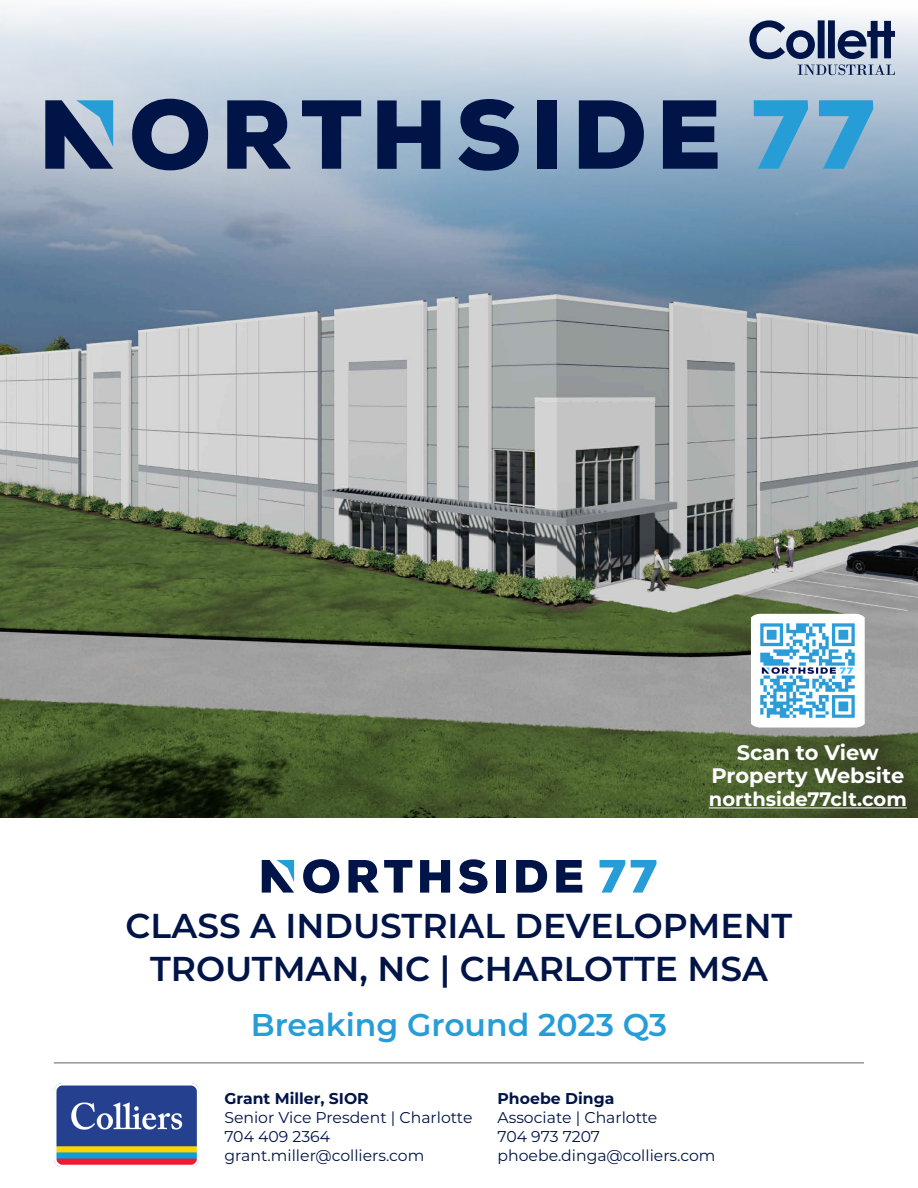
<style>
.page{position:relative;width:918px;height:1188px;background:#fff}
.page>*{position:absolute;margin:0;border:0;box-sizing:border-box;transform-origin:0 0}
.t1{font:600 34.5px "Montserrat";color:#001447}
.t2{font:600 31.5px "Montserrat";color:#279dd8}
.t3{font:700 21px "Montserrat";color:#fff}
.t4{font:700 19.5px "Montserrat";color:#fff}
.t5{font:15.6px "Montserrat";color:#001447}
.t6{font:700 15.6px "Montserrat";color:#001447}
</style>
<div class="page">
<img style="left:1px;top:5px;width:917px;height:813px">
<hr style="left:54px;top:1063px;width:810px;height:1px;background:#5f6369">
<img style="left:54px;top:1084px;width:145px;height:82px">
<svg style="left:132px;top:99px;width:76px;height:71px;background:#4c5c80"></svg>
<svg style="left:227px;top:100px;width:64px;height:69px;background:#364870"></svg>
<svg style="left:302px;top:100px;width:59px;height:69px;background:#5a6d8f"></svg>
<svg style="left:377px;top:100px;width:63px;height:69px;background:#314771"></svg>
<svg style="left:458px;top:99px;width:61px;height:72px;background:#3c537b"></svg>
<div style="left:537px;top:100px;width:19px;height:69px;background:#001447"></div>
<svg style="left:579px;top:100px;width:65px;height:69px;background:#2f456f"></svg>
<svg style="left:663px;top:100px;width:55px;height:69px;background:#233865"></svg>
<svg style="left:754px;top:100px;width:54px;height:69px;background:#5ca6d0"></svg>
<svg style="left:819px;top:100px;width:54px;height:69px;background:#5ca6d0"></svg>
<svg style="left:45px;top:100px;width:68px;height:69px;background:#48658b"></svg>
<svg style="left:303px;top:859px;width:36px;height:34px"></svg>
<svg style="left:348px;top:860px;width:64px;height:33px"></svg>
<svg style="left:420px;top:860px;width:30px;height:33px"></svg>
<svg style="left:459px;top:859px;width:29px;height:35px"></svg>
<div style="left:496px;top:860px;width:9px;height:33px;background:#001447"></div>
<svg style="left:516px;top:860px;width:31px;height:33px"></svg>
<svg style="left:556px;top:860px;width:26px;height:33px"></svg>
<svg style="left:600px;top:860px;width:25px;height:33px"></svg>
<svg style="left:631px;top:860px;width:26px;height:33px"></svg>
<svg style="left:262px;top:860px;width:32px;height:33px"></svg>
<svg style="left:749px;top:20px;width:146px;height:55px;background:#8c99b0"></svg>
<hr style="left:709px;top:807px;width:198px;height:1px;background:#fff">
<img style="left:751px;top:614px;width:114px;height:114px">
<p class="t3" style="left:737px;top:737px;width:144px">Scan to View</p>
<p class="t3" style="left:711px;top:760px;width:194px">Property Website</p>
<p class="t4" style="left:709px;top:785px;width:200px">northside77clt.com</p>
<p class="t1" style="left:126px;top:901px;width:668px">CLASS A INDUSTRIAL DEVELOPMENT</p>
<p class="t1" style="left:150px;top:944px;width:619px">TROUTMAN, NC | CHARLOTTE MSA</p>
<p class="t2" style="left:251px;top:1003px;width:418px">Breaking Ground 2023 Q3</p>
<p class="t6" style="left:224px;top:1088px;width:146px">Grant Miller, SIOR</p>
<p class="t5" style="left:224px;top:1107px;width:250px">Senior Vice Presdent | Charlotte</p>
<p class="t5" style="left:224px;top:1126px;width:107px">704 409 2364</p>
<p class="t5" style="left:224px;top:1145px;width:201px">grant.miller@colliers.com</p>
<p class="t6" style="left:498px;top:1088px;width:118px">Phoebe Dinga</p>
<p class="t5" style="left:498px;top:1107px;width:161px">Associate | Charlotte</p>
<p class="t5" style="left:498px;top:1126px;width:104px">704 973 7207</p>
<p class="t5" style="left:498px;top:1145px;width:219px">phoebe.dinga@colliers.com</p>
</div>
